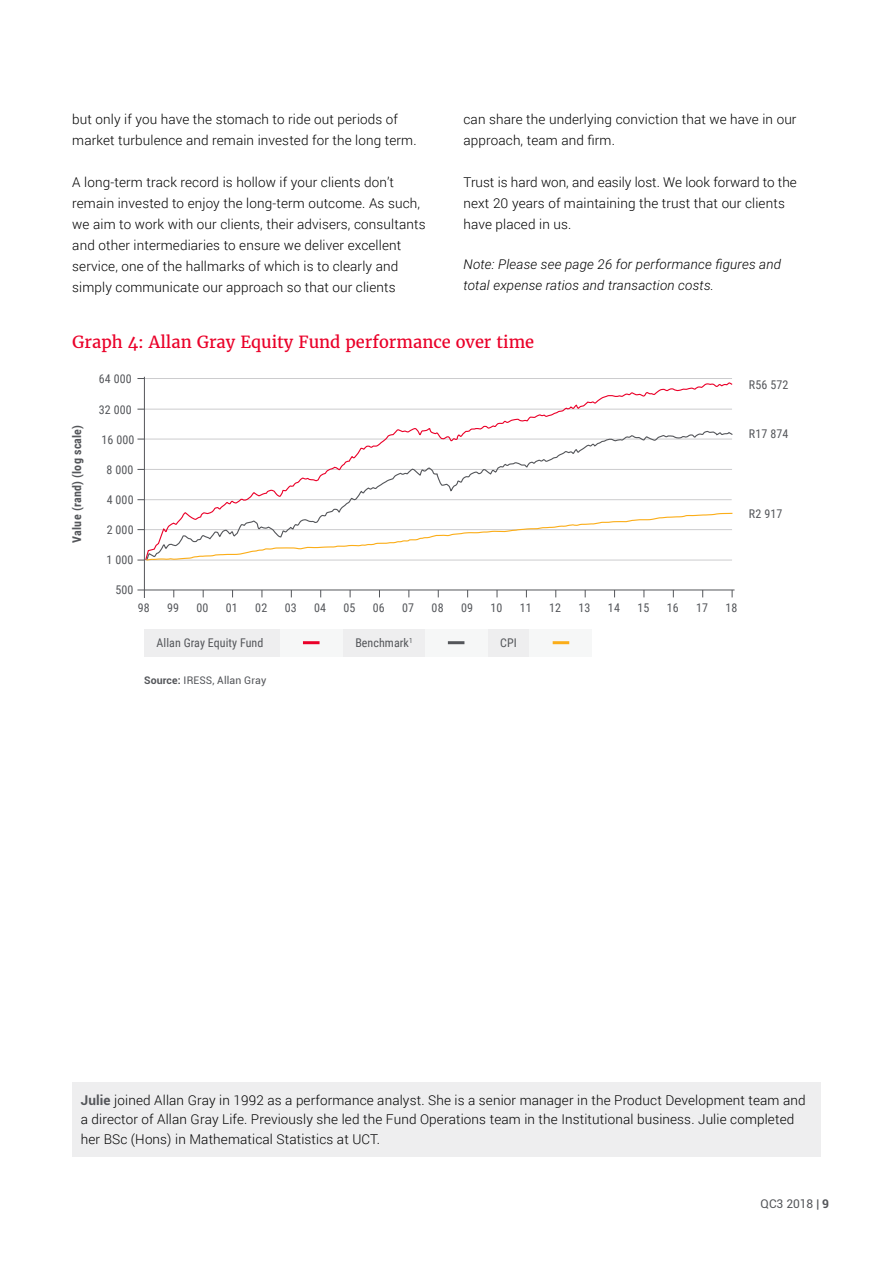
<style>
.page{position:relative;width:893px;height:1263px;background:#fff}
.page>*{position:absolute;margin:0;border:0;box-sizing:border-box;transform-origin:0 0}
.t1{font:16.5px "Merriweather";color:#ea0029}
.t2{font:300 13.5px/21px "Roboto";letter-spacing:.01em;color:#000}
.t3{font:italic 300 13.5px/21px "Roboto";letter-spacing:.01em;color:#000}
.t4{font:12px "Roboto Condensed";letter-spacing:.01em;color:#54565a}
.t5{font:700 12px "Roboto Condensed";letter-spacing:.02em;color:#54565a}
.t6{font:12px "Roboto";color:#54565a}
.t7{font:10.5px "Roboto";letter-spacing:.01em;color:#54565a}
.s1{font-weight:700}
.s2{font-weight:700;color:#54565a}
</style>
<div class="page">
<hr style="left:145px;top:378px;width:587px;height:1px;background:#ccccce">
<div style="left:72px;top:1082px;width:749px;height:75px;background:#eeeeef"></div>
<hr style="left:137px;top:590px;width:597px;height:1px;background:#54565a">
<hr style="left:144px;top:377px;width:1px;height:221px;background:#54565a">
<div style="left:144px;top:629px;width:440px;height:27px;background:#eeeeef"></div>
<div style="left:280px;top:629px;width:63px;height:27px;background:#f6f7f7"></div>
<hr style="left:303px;top:641px;width:17px;height:3px;background:#ea0029">
<div style="left:425px;top:629px;width:62px;height:27px;background:#f6f7f7"></div>
<hr style="left:448px;top:641px;width:16px;height:3px;background:#54565a">
<div style="left:530px;top:629px;width:62px;height:27px;background:#f6f7f7"></div>
<hr style="left:553px;top:641px;width:16px;height:3px;background:#fbad18">
<svg style="left:144px;top:382px;width:589px;height:130px"></svg>
<svg style="left:146px;top:430px;width:587px;height:82px"></svg>
<svg style="left:137px;top:512px;width:596px;height:49px"></svg>
<p class="t2" style="left:72px;top:108px;width:346px">but only if you have the stomach to ride out periods of market turbulence and remain invested for the long term.</p>
<p class="t2" style="left:72px;top:171px;width:355px">A long-term track record is hollow if your clients don’t remain invested to enjoy the long-term outcome. As such, we aim to work with our clients, their advisers, consultants and other intermediaries to ensure we deliver excellent service, one of the hallmarks of which is to clearly and simply communicate our approach so that our clients</p>
<p class="t1" style="left:72px;top:332px;width:463px">Graph 4: Allan Gray Equity Fund performance over time</p>
<p class="t2" style="left:463px;top:108px;width:335px">can share the underlying conviction that we have in our approach, team and firm.</p>
<p class="t2" style="left:463px;top:171px;width:335px">Trust is hard won, and easily lost. We look forward to the next 20 years of maintaining the trust that our clients have placed in us.</p>
<p class="t3" style="left:463px;top:254px;width:319px">Note: Please see page 26 for performance figures and total expense ratios and transaction costs.</p>
<p class="t5" style="left:70px;top:543px;width:119px;rotate:-90deg">Value (rand) (log scale)</p>
<p class="t4" style="left:99px;top:372px;width:34px">64 000</p>
<p class="t4" style="left:99px;top:403px;width:34px">32 000</p>
<p class="t4" style="left:101px;top:432px;width:34px">16 000</p>
<p class="t4" style="left:107px;top:463px;width:28px">8 000</p>
<p class="t4" style="left:107px;top:493px;width:28px">4 000</p>
<p class="t4" style="left:107px;top:522px;width:28px">2 000</p>
<p class="t4" style="left:107px;top:553px;width:28px">1 000</p>
<p class="t4" style="left:115px;top:583px;width:20px">500</p>
<p class="t4" style="left:138px;top:600px;width:13px">98</p>
<p class="t4" style="left:167px;top:600px;width:13px">99</p>
<p class="t4" style="left:197px;top:600px;width:13px">00</p>
<p class="t4" style="left:226px;top:600px;width:13px">01</p>
<p class="t4" style="left:255px;top:600px;width:13px">02</p>
<p class="t4" style="left:285px;top:600px;width:13px">03</p>
<p class="t4" style="left:314px;top:600px;width:13px">04</p>
<p class="t4" style="left:343px;top:600px;width:13px">05</p>
<p class="t4" style="left:373px;top:600px;width:13px">06</p>
<p class="t4" style="left:402px;top:600px;width:13px">07</p>
<p class="t4" style="left:432px;top:600px;width:13px">08</p>
<p class="t4" style="left:461px;top:600px;width:13px">09</p>
<p class="t4" style="left:490px;top:600px;width:13px">10</p>
<p class="t4" style="left:520px;top:600px;width:13px">11</p>
<p class="t4" style="left:549px;top:600px;width:13px">12</p>
<p class="t4" style="left:579px;top:600px;width:13px">13</p>
<p class="t4" style="left:608px;top:600px;width:13px">14</p>
<p class="t4" style="left:637px;top:600px;width:13px">15</p>
<p class="t4" style="left:667px;top:600px;width:13px">16</p>
<p class="t4" style="left:696px;top:600px;width:13px">17</p>
<p class="t4" style="left:725px;top:600px;width:13px">18</p>
<p class="t4" style="left:157px;top:636px;width:108px">Allan Gray Equity Fund</p>
<p class="t4" style="left:355px;top:636px;width:59px">Benchmark<sup>1</sup></p>
<p class="t4" style="left:500px;top:636px;width:18px">CPI</p>
<p class="t7" style="left:144px;top:674px;width:124px"><span class="s1">Source:</span> IRESS, Allan Gray</p>
<p class="t4" style="left:749px;top:378px;width:41px">R56 572</p>
<p class="t4" style="left:749px;top:427px;width:41px">R17 874</p>
<p class="t4" style="left:749px;top:506px;width:35px">R2 917</p>
<p class="t2" style="left:81px;top:1090px;width:726px;line-height:19.5px"><span class="s2">Julie</span> joined Allan Gray in 1992 as a performance analyst. She is a senior manager in the Product Development team and a director of Allan Gray Life. Previously she led the Fund Operations team in the Institutional business. Julie completed her BSc (Hons) in Mathematical Statistics at UCT.</p>
<p class="t6" style="left:761px;top:1197px;width:70px">QC3 2018 | <span class="s1">9</span></p>
</div>
